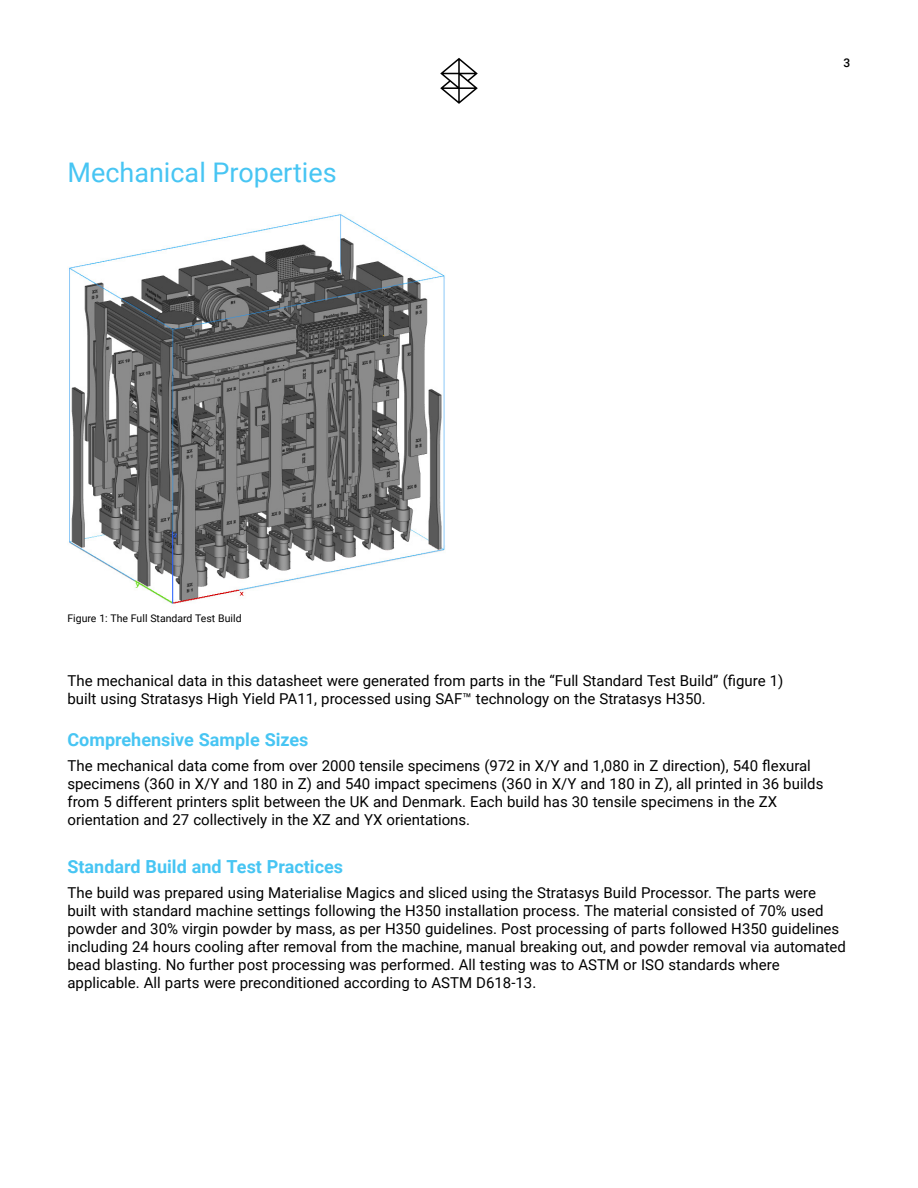
<style>
.page{position:relative;width:918px;height:1188px;background:#fff}
.page>*{position:absolute;margin:0;border:0;box-sizing:border-box;transform-origin:0 0}
.t1{font:27px "Roboto";color:#47c5f3}
.t2{font:700 18px "Roboto";color:#47c5f3}
.t3{font:15px/18px "Roboto";color:#000}
.t4{font:500 12px "Roboto";color:#000}
.t5{font:10.5px "Roboto";color:#000}
</style>
<div class="page">
<svg style="left:440px;top:58px;width:38px;height:46px"></svg>
<img style="left:69px;top:214px;width:376px;height:390px">
<h1 class="t1" style="left:68px;top:154px;width:271px">Mechanical Properties</h1>
<p class="t5" style="left:68px;top:611px;width:176px">Figure 1: The Full Standard Test Build</p>
<p class="t4" style="left:843px;top:55px;width:8px">3</p>
<p class="t3" style="left:68px;top:671px;width:717px">The mechanical data in this datasheet were generated from parts in the “Full Standard Test Build” (figure 1) built using Stratasys High Yield PA11, processed using SAF™ technology on the Stratasys H350.</p>
<p class="t2" style="left:68px;top:727px;width:243px">Comprehensive Sample Sizes</p>
<p class="t3" style="left:68px;top:756px;width:758px">The mechanical data come from over 2000 tensile specimens (972 in X/Y and 1,080 in Z direction), 540 flexural specimens (360 in X/Y and 180 in Z) and 540 impact specimens (360 in X/Y and 180 in Z), all printed in 36 builds from 5 different printers split between the UK and Denmark. Each build has 30 tensile specimens in the ZX orientation and 27 collectively in the XZ and YX orientations.</p>
<p class="t2" style="left:68px;top:854px;width:277px">Standard Build and Test Practices</p>
<p class="t3" style="left:68px;top:883px;width:780px">The build was prepared using Materialise Magics and sliced using the Stratasys Build Processor. The parts were built with standard machine settings following the H350 installation process. The material consisted of 70% used powder and 30% virgin powder by mass, as per H350 guidelines. Post processing of parts followed H350 guidelines including 24 hours cooling after removal from the machine, manual breaking out, and powder removal via automated bead blasting. No further post processing was performed. All testing was to ASTM or ISO standards where applicable. All parts were preconditioned according to ASTM D618-13.</p>
</div>
